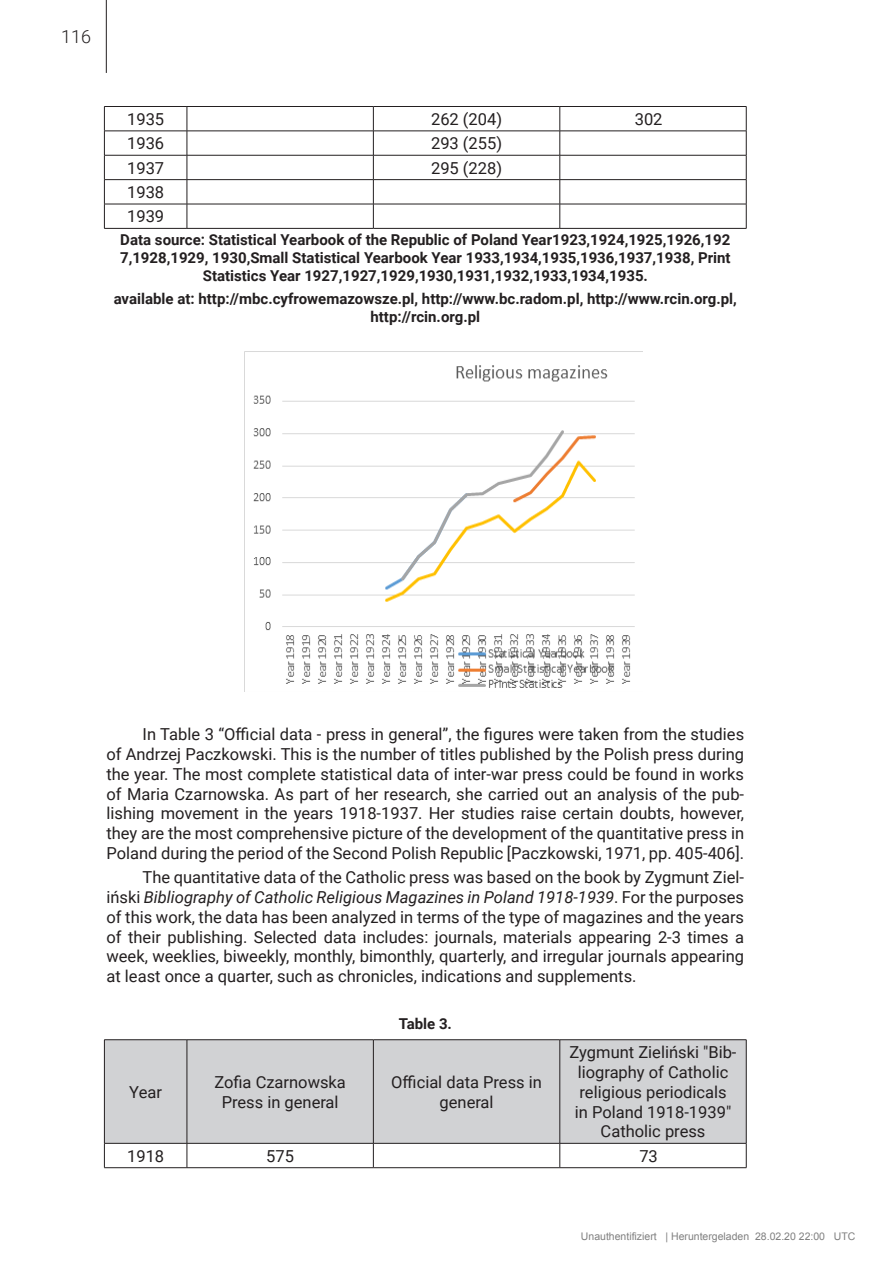
<style>
.page{position:relative;width:893px;height:1263px;background:#fff}
.page>*{position:absolute;margin:0;border:0;box-sizing:border-box;transform-origin:0 0}
.t1{font:300 18px "Roboto";color:#231f20}
.tekst{font:16.5px/19.8px "Roboto";color:#231f20;text-align:justify}
.tekst_tabela{font:16.5px/19.8px "Roboto";color:#231f20;text-align:center}
.tekst_podpis_tabeli{font:700 15px/18px "Roboto";color:#231f20;text-align:center}
.t2{font:10.5px "Arial";color:#808080}
.s1{font-style:italic}
</style>
<div class="page">
<hr style="left:106px;top:0;width:1px;height:73px;background:#231f20">
<svg style="left:373px;top:107px;width:1px;height:121px"></svg>
<hr style="left:187px;top:106px;width:186px;height:1px;background:#231f20">
<hr style="left:373px;top:106px;width:187px;height:1px;background:#231f20">
<hr style="left:187px;top:131px;width:186px;height:1px;background:#231f20">
<hr style="left:373px;top:131px;width:187px;height:1px;background:#231f20">
<hr style="left:187px;top:155px;width:186px;height:1px;background:#231f20">
<hr style="left:373px;top:155px;width:187px;height:1px;background:#231f20">
<hr style="left:187px;top:179px;width:186px;height:1px;background:#231f20">
<hr style="left:373px;top:179px;width:187px;height:1px;background:#231f20">
<hr style="left:187px;top:204px;width:186px;height:1px;background:#231f20">
<hr style="left:373px;top:204px;width:187px;height:1px;background:#231f20">
<hr style="left:187px;top:228px;width:186px;height:1px;background:#231f20">
<hr style="left:373px;top:228px;width:187px;height:1px;background:#231f20">
<hr style="left:104px;top:106px;width:83px;height:1px;background:#231f20">
<hr style="left:104px;top:131px;width:83px;height:1px;background:#231f20">
<hr style="left:104px;top:155px;width:83px;height:1px;background:#231f20">
<hr style="left:104px;top:179px;width:83px;height:1px;background:#231f20">
<hr style="left:104px;top:204px;width:83px;height:1px;background:#231f20">
<svg style="left:104px;top:107px;width:1px;height:121px"></svg>
<svg style="left:187px;top:107px;width:1px;height:121px"></svg>
<hr style="left:104px;top:228px;width:83px;height:1px;background:#231f20">
<hr style="left:560px;top:106px;width:186px;height:1px;background:#231f20">
<hr style="left:560px;top:131px;width:186px;height:1px;background:#231f20">
<hr style="left:560px;top:155px;width:186px;height:1px;background:#231f20">
<hr style="left:560px;top:179px;width:186px;height:1px;background:#231f20">
<hr style="left:560px;top:204px;width:186px;height:1px;background:#231f20">
<svg style="left:560px;top:107px;width:1px;height:121px"></svg>
<svg style="left:746px;top:107px;width:1px;height:121px"></svg>
<hr style="left:560px;top:228px;width:186px;height:1px;background:#231f20">
<img style="left:244px;top:352px;width:391px;height:339px">
<div style="left:105px;top:1040px;width:641px;height:103px;background:#d1d2d4"></div>
<hr style="left:373px;top:1040px;width:1px;height:103px;background:#231f20">
<svg style="left:373px;top:1144px;width:1px;height:23px"></svg>
<hr style="left:104px;top:1167px;width:83px;height:1px;background:#231f20">
<hr style="left:187px;top:1167px;width:186px;height:1px;background:#231f20">
<hr style="left:373px;top:1167px;width:187px;height:1px;background:#231f20">
<hr style="left:560px;top:1167px;width:186px;height:1px;background:#231f20">
<hr style="left:187px;top:1040px;width:1px;height:103px;background:#231f20">
<svg style="left:104px;top:1144px;width:1px;height:23px"></svg>
<svg style="left:187px;top:1144px;width:1px;height:23px"></svg>
<hr style="left:560px;top:1040px;width:1px;height:103px;background:#231f20">
<svg style="left:560px;top:1144px;width:1px;height:23px"></svg>
<svg style="left:746px;top:1143px;width:1px;height:24px"></svg>
<hr style="left:104px;top:1039px;width:83px;height:1px;background:#231f20">
<hr style="left:104px;top:1040px;width:1px;height:103px;background:#231f20">
<hr style="left:187px;top:1039px;width:186px;height:1px;background:#231f20">
<hr style="left:373px;top:1039px;width:187px;height:1px;background:#231f20">
<hr style="left:560px;top:1039px;width:186px;height:1px;background:#231f20">
<hr style="left:746px;top:1040px;width:1px;height:103px;background:#231f20">
<hr style="left:104px;top:1143px;width:83px;height:1px;background:#231f20">
<hr style="left:187px;top:1143px;width:186px;height:1px;background:#231f20">
<hr style="left:373px;top:1143px;width:187px;height:1px;background:#231f20">
<hr style="left:560px;top:1143px;width:186px;height:1px;background:#231f20">
<p class="t1" style="left:61px;top:24px;width:31px">116</p>
<p class="tekst_tabela" style="left:127px;top:108px;width:39px">1935</p>
<p class="tekst_tabela" style="left:431px;top:108px;width:73px">262 (204)</p>
<p class="tekst_tabela" style="left:635px;top:108px;width:29px">302</p>
<p class="tekst_tabela" style="left:127px;top:133px;width:39px">1936</p>
<p class="tekst_tabela" style="left:431px;top:133px;width:73px">293 (255)</p>
<p class="tekst_tabela" style="left:127px;top:157px;width:39px">1937</p>
<p class="tekst_tabela" style="left:431px;top:157px;width:73px">295 (228)</p>
<p class="tekst_tabela" style="left:127px;top:182px;width:39px">1938</p>
<p class="tekst_tabela" style="left:127px;top:206px;width:39px">1939</p>
<p class="tekst_podpis_tabeli" style="left:120px;top:230px;width:612px">Data source: Statistical Yearbook of the Republic of Poland Year1923,1924,1925,1926,192<br>7,1928,1929, 1930,Small Statistical Yearbook Year 1933,1934,1935,1936,1937,1938, Print<br>Statistics Year 1927,1927,1929,1930,1931,1932,1933,1934,1935.</p>
<p class="tekst_podpis_tabeli" style="left:114px;top:289px;width:625px">available at: http://mbc.cyfrowemazowsze.pl, http://www.bc.radom.pl, http://www.rcin.org.pl, http://rcin.org.pl</p>
<p class="tekst" style="left:107px;top:724px;width:639px;text-indent:36px">In Table 3 “Official data - press in general”, the figures were taken from the studies of Andrzej Paczkowski. This is the number of titles published by the Polish press during the year. The most complete statistical data of inter-war press could be found in works of Maria Czarnowska. As part of her research, she carried out an analysis of the pub&shy;lishing movement in the years 1918-1937. Her studies raise certain doubts, however, they are the most comprehensive picture of the development of the quantitative press in Poland during the period of the Second Polish Republic [Paczkowski, 1971, pp. 405-406].</p>
<p class="tekst" style="left:107px;top:867px;width:639px;text-indent:36px">The quantitative data of the Catholic press was based on the book by Zygmunt Ziel&shy;iński <span class="s1">Bibliography of Catholic Religious Magazines in Poland 1918-1939</span>. For the purposes of this work, the data has been analyzed in terms of the type of magazines and the years of their publishing. Selected data includes: journals, materials appearing 2-3 times a week, weeklies, biweekly, monthly, bimonthly, quarterly, and irregular journals appearing at least once a quarter, such as chronicles, indications and supplements.</p>
<p class="tekst_podpis_tabeli" style="left:399px;top:1014px;width:55px">Table 3.</p>
<p class="tekst_tabela" style="left:129px;top:1081px;width:34px">Year</p>
<p class="tekst_tabela" style="left:214px;top:1071px;width:133px">Zofia Czarnowska<br>Press in general</p>
<p class="tekst_tabela" style="left:391px;top:1071px;width:152px">Official data Press in general</p>
<p class="tekst_tabela" style="left:570px;top:1042px;width:168px">Zygmunt Zieliński "Bib&shy;liography of Catholic religious periodicals<br>in Poland 1918-1939"<br>Catholic press</p>
<p class="tekst_tabela" style="left:127px;top:1145px;width:39px">1918</p>
<p class="tekst_tabela" style="left:266px;top:1145px;width:29px">575</p>
<p class="tekst_tabela" style="left:639px;top:1145px;width:20px">73</p>
<p class="t2" style="left:581px;top:1233px;width:276px">Unauthentifiziert | Heruntergeladen 28.02.20 22:00 UTC</p>
</div>
